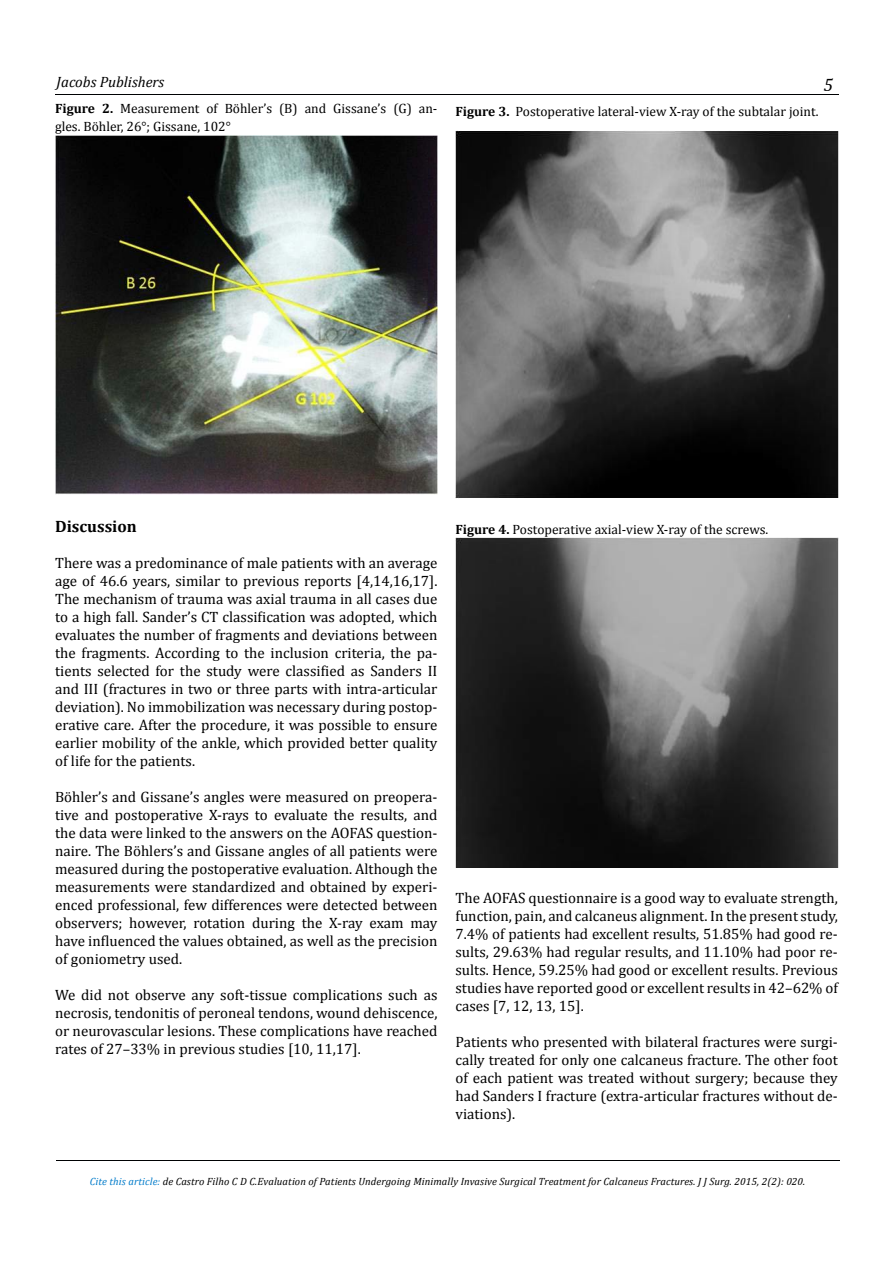
<style>
.page{position:relative;width:893px;height:1263px;background:#fff}
.page>*{position:absolute;margin:0;border:0;box-sizing:border-box;transform-origin:0 0}
.t1{font:italic 18px "Cambria";color:#000}
.t2{font:700 16.5px "Cambria";color:#000}
.t3{font:15px/18px "Cambria";color:#000;text-align:justify}
.t4{font:italic 15px "Cambria";color:#000}
.t5{font:13.5px/18px "Cambria";color:#000}
.t6{font:italic 10.5px "Cambria";letter-spacing:.01em;color:#000}
.s1{font-weight:700}
.s2{color:#007bca}
</style>
<div class="page">
<hr style="left:56px;top:1160px;width:783px;height:1px;background:#000103">
<hr style="left:55px;top:94px;width:784px;height:1px;background:#000103">
<img style="left:55px;top:136px;width:383px;height:359px">
<img style="left:455px;top:130px;width:384px;height:368px">
<img style="left:455px;top:537px;width:384px;height:330px">
<p class="t4" style="left:57px;top:71px;width:109px">Jacobs Publishers</p>
<p class="t1" style="left:823px;top:72px;width:11px">5</p>
<p class="t5" style="left:55px;top:99px;width:384px"><span class="s1">Figure 2.</span> Measurement of Böhler’s (B) and Gissane’s (G) an&shy;gles. Böhler, 26°; Gissane, 102°</p>
<p class="t5" style="left:455px;top:102px;width:365px"><span class="s1">Figure 3.</span> Postoperative lateral-view X-ray of the subtalar joint.</p>
<p class="t2" style="left:55px;top:514px;width:83px">Discussion</p>
<p class="t3" style="left:55px;top:553px;width:384px">There was a predominance of male patients with an average age of 46.6 years, similar to previous reports [4,14,16,17].<br>The mechanism of trauma was axial trauma in all cases due to a high fall. Sander’s CT classification was adopted, which evaluates the number of fragments and deviations between the fragments. According to the inclusion criteria, the pa&shy;tients selected for the study were classified as Sanders II and III (fractures in two or three parts with intra-articular deviation). No immobilization was necessary during postop&shy;erative care. After the procedure, it was possible to ensure earlier mobility of the ankle, which provided better quality of life for the patients.</p>
<p class="t3" style="left:55px;top:787px;width:384px">Böhler’s and Gissane’s angles were measured on preopera&shy;tive and postoperative X-rays to evaluate the results, and the data were linked to the answers on the AOFAS question&shy;naire. The Böhlers’s and Gissane angles of all patients were measured during the postoperative evaluation. Although the measurements were standardized and obtained by experi&shy;enced professional, few differences were detected between observers; however, rotation during the X-ray exam may have influenced the values obtained, as well as the precision of goniometry used.</p>
<p class="t3" style="left:55px;top:985px;width:384px">We did not observe any soft-tissue complications such as necrosis, tendonitis of peroneal tendons, wound dehiscence, or neurovascular lesions. These complications have reached rates of 27–33% in previous studies [10, 11,17].</p>
<p class="t5" style="left:455px;top:520px;width:314px"><span class="s1">Figure 4.</span> Postoperative axial-view X-ray of the screws.</p>
<p class="t3" style="left:455px;top:889px;width:384px">The AOFAS questionnaire is a good way to evaluate strength, function, pain, and calcaneus alignment. In the present study, 7.4% of patients had excellent results, 51.85% had good re&shy;sults, 29.63% had regular results, and 11.10% had poor re&shy;sults. Hence, 59.25% had good or excellent results. Previous studies have reported good or excellent results in 42–62% of cases [7, 12, 13, 15].</p>
<p class="t3" style="left:455px;top:1033px;width:384px">Patients who presented with bilateral fractures were surgi&shy;cally treated for only one calcaneus fracture. The other foot of each patient was treated without surgery; because they had Sanders I fracture (extra-articular fractures without de&shy;viations).</p>
<p class="t6" style="left:90px;top:1174px;width:717px"><span class="s2">Cite this article:</span> de Castro Filho C D C.Evaluation of Patients Undergoing Minimally Invasive Surgical Treatment for Calcaneus Fractures. J J Surg. 2015, 2(2): 020.</p>
</div>
